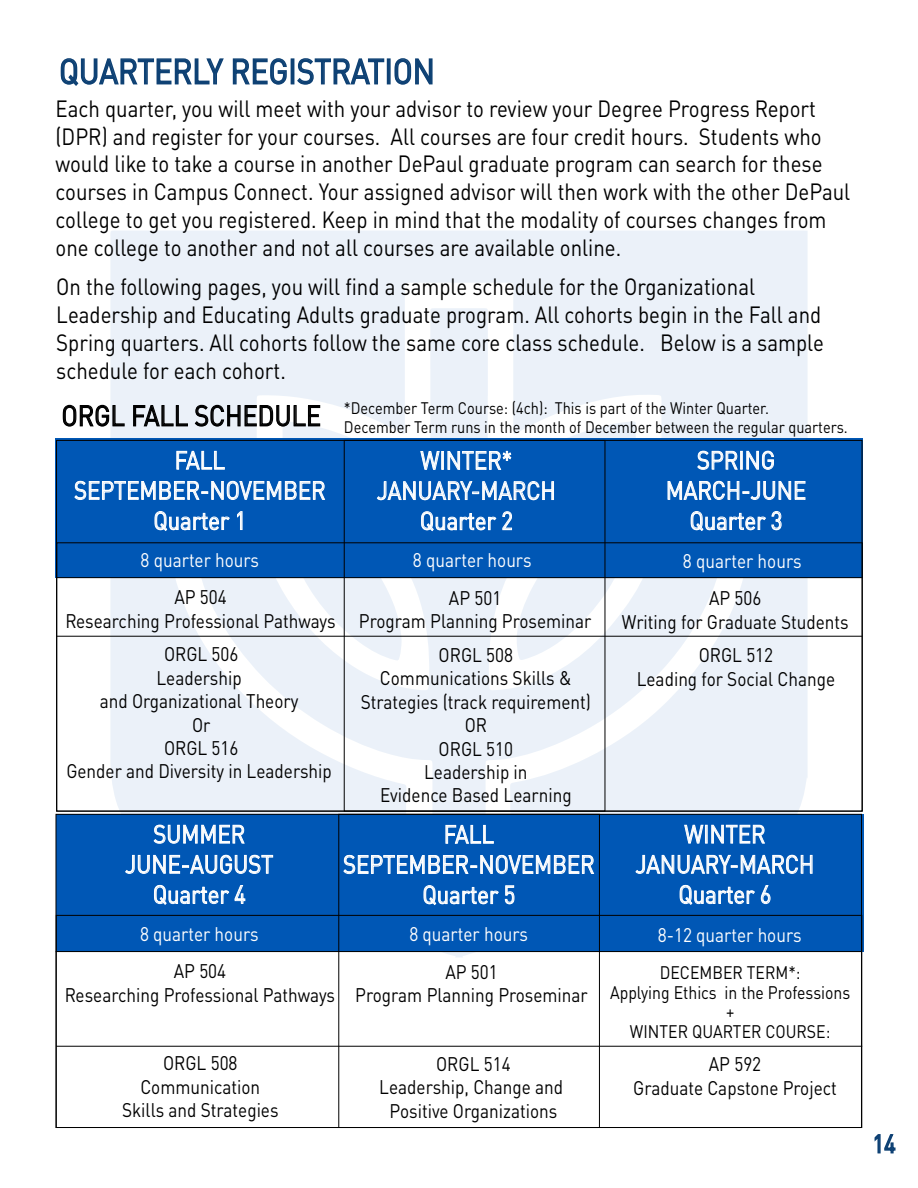
<style>
.page{position:relative;width:918px;height:1188px;background:#fff}
.page>*{position:absolute;margin:0;border:0;box-sizing:border-box;transform-origin:0 0}
.t1{font:34.5px "DIN Pro";color:#0e4174;scale:.88 1}
.t2{font:25.2px/30.2px "DIN Pro";color:#fff;text-align:center;scale:.88 1}
.t3{font:25.2px "DIN Pro";color:#0e4174;scale:.88 1}
.t4{font:23.25px/27.9px "DIN Pro";color:#000;scale:.88 1}
.t5{font:19.5px/23.4px "DIN Pro";color:#000;text-align:center;scale:.88 1}
.t6{font:19.5px "DIN Pro";color:#fff;scale:.88 1}
.t7{font:18px/19.5px "DIN Pro";color:#000;text-align:center;scale:.88 1}
.t8{font:16.5px/19.8px "DIN Pro";color:#000;scale:.88 1}
.s1{font-size:28.5px}
</style>
<div class="page">
<svg style="left:110px;top:231px;width:698px;height:726px;background:#ebf1f8"></svg>
<svg style="left:193px;top:307px;width:532px;height:507px;fill:#ebf1f9"></svg>
<svg style="left:289px;top:578px;width:113px;height:83px"></svg>
<div style="left:56px;top:814px;width:807px;height:138px;background:#0057b5"></div>
<div style="left:55px;top:438px;width:807px;height:140px;background:#0057b5"></div>
<svg style="left:60px;top:58px;width:164px;height:28px"></svg>
<svg style="left:232px;top:58px;width:55px;height:27px"></svg>
<div style="left:291px;top:58px;width:3px;height:26px;border:2px solid #0e4174"></div>
<svg style="left:297px;top:58px;width:88px;height:27px"></svg>
<div style="left:387px;top:58px;width:4px;height:26px;border:2px solid #0e4174"></div>
<svg style="left:394px;top:58px;width:39px;height:27px"></svg>
<div style="left:344px;top:440px;width:261px;height:372px;border:1px solid #000"></div>
<svg style="left:420px;top:451px;width:20px;height:19px"></svg>
<div style="left:441px;top:451px;width:3px;height:19px;border:1px solid #fff"></div>
<svg style="left:447px;top:451px;width:65px;height:19px"></svg>
<svg style="left:377px;top:481px;width:177px;height:19px"></svg>
<svg style="left:421px;top:511px;width:208px;height:150px"></svg>
<svg style="left:697px;top:450px;width:41px;height:20px"></svg>
<div style="left:740px;top:451px;width:3px;height:19px;border:1px solid #fff"></div>
<svg style="left:746px;top:450px;width:28px;height:20px"></svg>
<svg style="left:667px;top:481px;width:139px;height:19px"></svg>
<svg style="left:690px;top:511px;width:92px;height:20px"></svg>
<svg style="left:176px;top:450px;width:49px;height:20px"></svg>
<svg style="left:74px;top:481px;width:252px;height:19px"></svg>
<svg style="left:154px;top:511px;width:76px;height:20px"></svg>
<svg style="left:237px;top:511px;width:6px;height:19px"></svg>
<hr style="left:56px;top:636px;width:806px;height:1px;background:#000">
<hr style="left:56px;top:577px;width:806px;height:1px;background:#000">
<div style="left:56px;top:915px;width:806px;height:213px;border:1px solid #000"></div>
<div style="left:338px;top:814px;width:262px;height:314px;border:1px solid #000"></div>
<svg style="left:445px;top:824px;width:49px;height:20px"></svg>
<svg style="left:343px;top:855px;width:252px;height:19px"></svg>
<svg style="left:423px;top:885px;width:76px;height:21px"></svg>
<svg style="left:505px;top:885px;width:10px;height:20px"></svg>
<svg style="left:684px;top:824px;width:20px;height:20px"></svg>
<div style="left:705px;top:825px;width:3px;height:19px;border:1px solid #fff"></div>
<svg style="left:711px;top:825px;width:54px;height:19px"></svg>
<svg style="left:635px;top:854px;width:178px;height:20px"></svg>
<svg style="left:679px;top:885px;width:76px;height:20px"></svg>
<svg style="left:761px;top:885px;width:10px;height:19px"></svg>
<svg style="left:153px;top:824px;width:92px;height:20px"></svg>
<svg style="left:125px;top:854px;width:148px;height:20px"></svg>
<svg style="left:154px;top:885px;width:92px;height:20px"></svg>
<hr style="left:56px;top:1046px;width:806px;height:1px;background:#000">
<hr style="left:56px;top:951px;width:806px;height:1px;background:#000">
<svg style="left:62px;top:404px;width:63px;height:23px"></svg>
<svg style="left:133px;top:404px;width:188px;height:23px"></svg>
<svg style="left:874px;top:1134px;width:22px;height:20px"></svg>
<h1 class="t1" style="left:59px;top:44px;width:429px">QUARTERLY REGISTRATION</h1>
<p class="t4" style="left:56px;top:92px;width:905px">Each quarter, you will meet with your advisor to review your Degree Progress Report (DPR) and register for your courses. All courses are four credit hours. Students who would like to take a course in another DePaul graduate program can search for these courses in Campus Connect. Your assigned advisor will then work with the other DePaul college to get you registered. Keep in mind that the modality of courses changes from one college to another and not all courses are available online.</p>
<p class="t4" style="left:56px;top:270px;width:874px">On the following pages, you will find a sample schedule for the Organizational Leadership and Educating Adults graduate program. All cohorts begin in the Fall and Spring quarters. All cohorts follow the same core class schedule. Below is a sample schedule for each cohort.</p>
<p class="t8" style="left:344px;top:396px;width:574px;text-indent:-283px"><span class="s1">ORGL FALL SCHEDULE</span> *December Term Course: (4ch): This is part of the Winter Quarter.<br>December Term runs in the month of December between the regular quarters.</p>
<p class="t2" style="left:666px;top:443px;width:161px">SPRING<br>MARCH-JUNE<br>Quarter 3</p>
<p class="t2" style="left:74px;top:443px;width:287px">FALL<br>SEPTEMBER-NOVEMBER<br>Quarter 1</p>
<p class="t6" style="left:141px;top:544px;width:136px">8 quarter hours</p>
<p class="t6" style="left:413px;top:544px;width:136px">8 quarter hours</p>
<p class="t6" style="left:683px;top:546px;width:136px">8 quarter hours</p>
<p class="t5" style="left:359px;top:584px;width:266px">AP 501<br>Program Planning Proseminar</p>
<p class="t5" style="left:622px;top:585px;width:259px">AP 506<br>Writing for Graduate Students</p>
<p class="t5" style="left:66px;top:641px;width:303px">ORGL 506<br>Leadership<br>and Organizational Theory<br>Or<br>ORGL 516<br>Gender and Diversity in Leadership</p>
<p class="t5" style="left:361px;top:641px;width:263px">ORGL 508<br>Communications Skills &amp;<br>Strategies (track requirement)<br>OR<br>ORGL 510<br>Leadership in<br>Evidence Based Learning</p>
<p class="t5" style="left:637px;top:642px;width:227px">ORGL 512<br>Leading for Social Change</p>
<p class="t2" style="left:343px;top:817px;width:287px">FALL<br>SEPTEMBER-NOVEMBER<br>Quarter 5</p>
<p class="t2" style="left:377px;top:443px;width:205px">WINTER*<br>JANUARY-MARCH<br>Quarter 2</p>
<p class="t5" style="left:65px;top:584px;width:309px">AP 504<br>Researching Professional Pathways</p>
<p class="t2" style="left:125px;top:816px;width:170px">SUMMER<br>JUNE-AUGUST<br>Quarter 4</p>
<p class="t6" style="left:140px;top:918px;width:136px">8 quarter hours</p>
<p class="t6" style="left:409px;top:918px;width:136px">8 quarter hours</p>
<p class="t6" style="left:658px;top:920px;width:165px">8-12 quarter hours</p>
<p class="t5" style="left:355px;top:958px;width:266px">AP 501<br>Program Planning Proseminar</p>
<p class="t7" style="left:610px;top:961px;width:275px">DECEMBER TERM*:<br>Applying Ethics in the Professions +<br>WINTER QUARTER COURSE:</p>
<p class="t5" style="left:122px;top:1050px;width:179px">ORGL 508<br>Communication<br>Skills and Strategies</p>
<p class="t5" style="left:379px;top:1050px;width:211px">ORGL 514<br>Leadership, Change and<br>Positive Organizations</p>
<p class="t5" style="left:633px;top:1050px;width:233px">AP 592<br>Graduate Capstone Project</p>
<p class="t2" style="left:636px;top:816px;width:205px">WINTER<br>JANUARY-MARCH<br>Quarter 6</p>
<p class="t5" style="left:65px;top:958px;width:309px">AP 504<br>Researching Professional Pathways</p>
<p class="t3" style="left:873px;top:1124px;width:28px">14</p>
</div>
